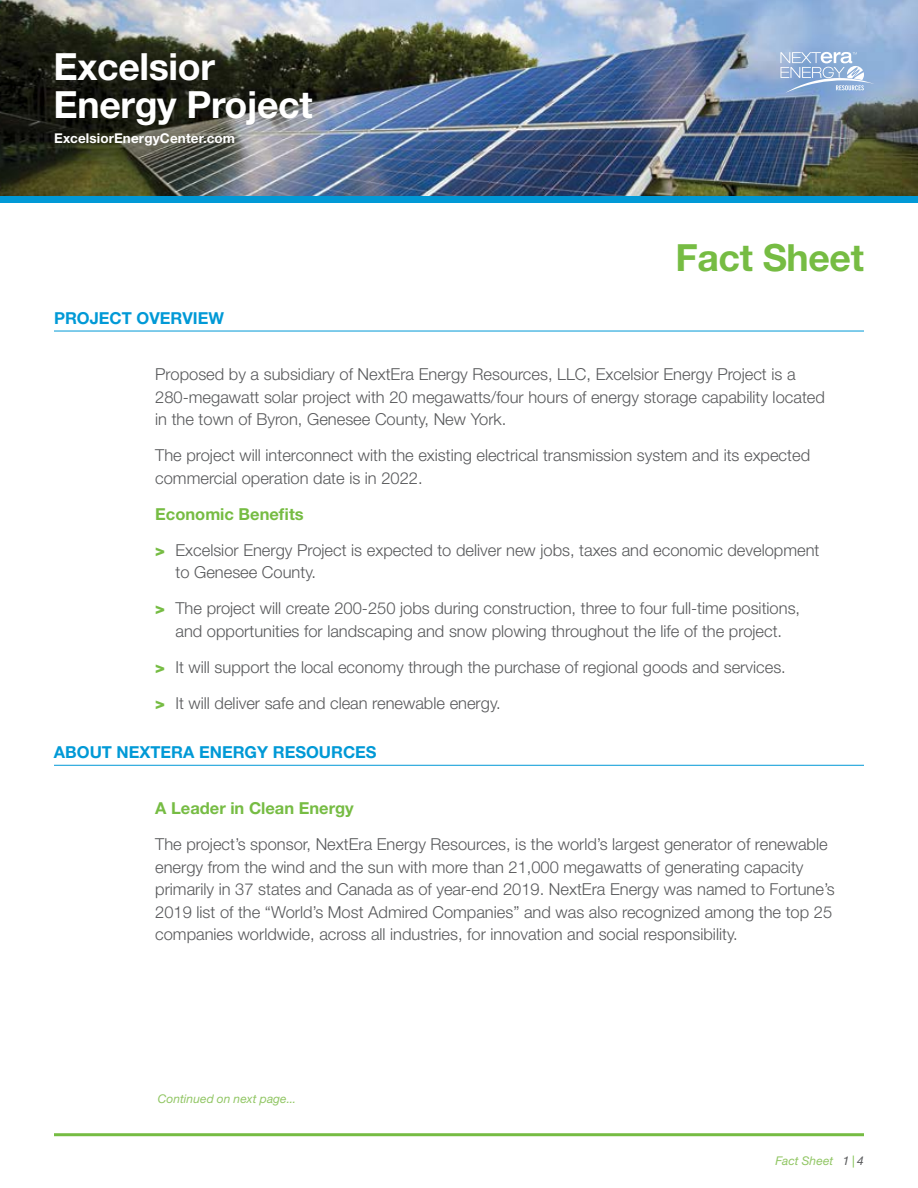
<style>
.page{position:relative;width:918px;height:1188px;background:#fff}
.page>*{position:absolute;margin:0;border:0;box-sizing:border-box;transform-origin:0 0}
.t1{font:700 37.5px/37.5px "Helvetica Neue LT Std";letter-spacing:-.01em;color:#fff}
.t2{font:700 37.5px "Helvetica Neue LT Std";letter-spacing:-.01em;color:#76bc43}
.t3{font:300 16.5px/22.5px "Helvetica Neue LT Std";color:#58595b}
.t4{font:700 16.5px "Helvetica Neue LT Std";color:#0199d6}
.t5{font:700 16.5px "Helvetica Neue LT Std";color:#76bc43}
.t6{font:700 13.5px "Helvetica Neue LT Std";letter-spacing:.01em;color:#fff}
.t7{font:italic 12px "Helvetica Neue LT Std";letter-spacing:.005em;color:#91c664}
.s1{font-weight:700;color:#76bc43}
.s2{font-weight:800;color:#76bc43}
.s3{color:#58595b}
.s4{color:#76bc43}
</style>
<div class="page">
<img style="left:0;top:0;width:918px;height:196px">
<svg style="left:780px;top:52px;width:95px;height:41px;background:#a0badc"></svg>
<div style="left:0;top:196px;width:918px;height:6px;background:#0199d6"></div>
<hr style="left:54px;top:1133px;width:810px;height:3px;background:#76bc43">
<hr style="left:54px;top:331px;width:810px;height:1px;background:#0199d6">
<hr style="left:54px;top:765px;width:810px;height:1px;background:#0199d6">
<h1 class="t1" style="left:54px;top:47px;width:261px">Excelsior<br>Energy Project</h1>
<p class="t6" style="left:54px;top:130px;width:183px">ExcelsiorEnergyCenter.com</p>
<p class="t4" style="left:54px;top:308px;width:171px">PROJECT OVERVIEW</p>
<h1 class="t2" style="left:676px;top:234px;width:190px">Fact Sheet</h1>
<p class="t3" style="left:155px;top:363px;width:671px">Proposed by a subsidiary of NextEra Energy Resources, LLC, Excelsior Energy Project is a<br>280-megawatt solar project with 20 megawatts/four hours of energy storage capability located in the town of Byron, Genesee County, New York.</p>
<p class="t3" style="left:155px;top:444px;width:656px">The project will interconnect with the existing electrical transmission system and its expected commercial operation date is in 2022.</p>
<p class="t3" style="left:155px;top:495px;width:666px;line-height:36px"><span class="s1">Economic Benefits<br></span><span class="s2">&gt;</span> Excelsior Energy Project is expected to deliver new jobs, taxes and economic development</p>
<p class="t3" style="left:155px;top:554px;width:646px;line-height:36px;text-indent:20px">to Genesee County.<br><span class="s2">&gt;</span> The project will create 200-250 jobs during construction, three to four full-time positions,</p>
<p class="t3" style="left:155px;top:612px;width:632px;line-height:36px;text-indent:20px">and opportunities for landscaping and snow plowing throughout the life of the project. <span class="s2">&gt;</span> It will support the local economy through the purchase of regional goods and services. <span class="s2">&gt;</span> It will deliver safe and clean renewable energy.</p>
<p class="t4" style="left:54px;top:742px;width:324px">ABOUT NEXTERA ENERGY RESOURCES</p>
<p class="t5" style="left:155px;top:798px;width:200px">A Leader in Clean Energy</p>
<p class="t3" style="left:155px;top:833px;width:681px">The project’s sponsor, NextEra Energy Resources, is the world’s largest generator of renewable energy from the wind and the sun with more than 21,000 megawatts of generating capacity primarily in 37 states and Canada as of year-end 2019. NextEra Energy was named to Fortune’s 2019 list of the “World’s Most Admired Companies” and was also recognized among the top 25 companies worldwide, across all industries, for innovation and social responsibility.</p>
<p class="t7" style="left:158px;top:1091px;width:140px">Continued on next page...</p>
<p class="t7" style="left:775px;top:1154px;width:90px">Fact Sheet <span class="s3">1</span> <span class="s4">|</span> <span class="s3">4</span></p>
</div>
